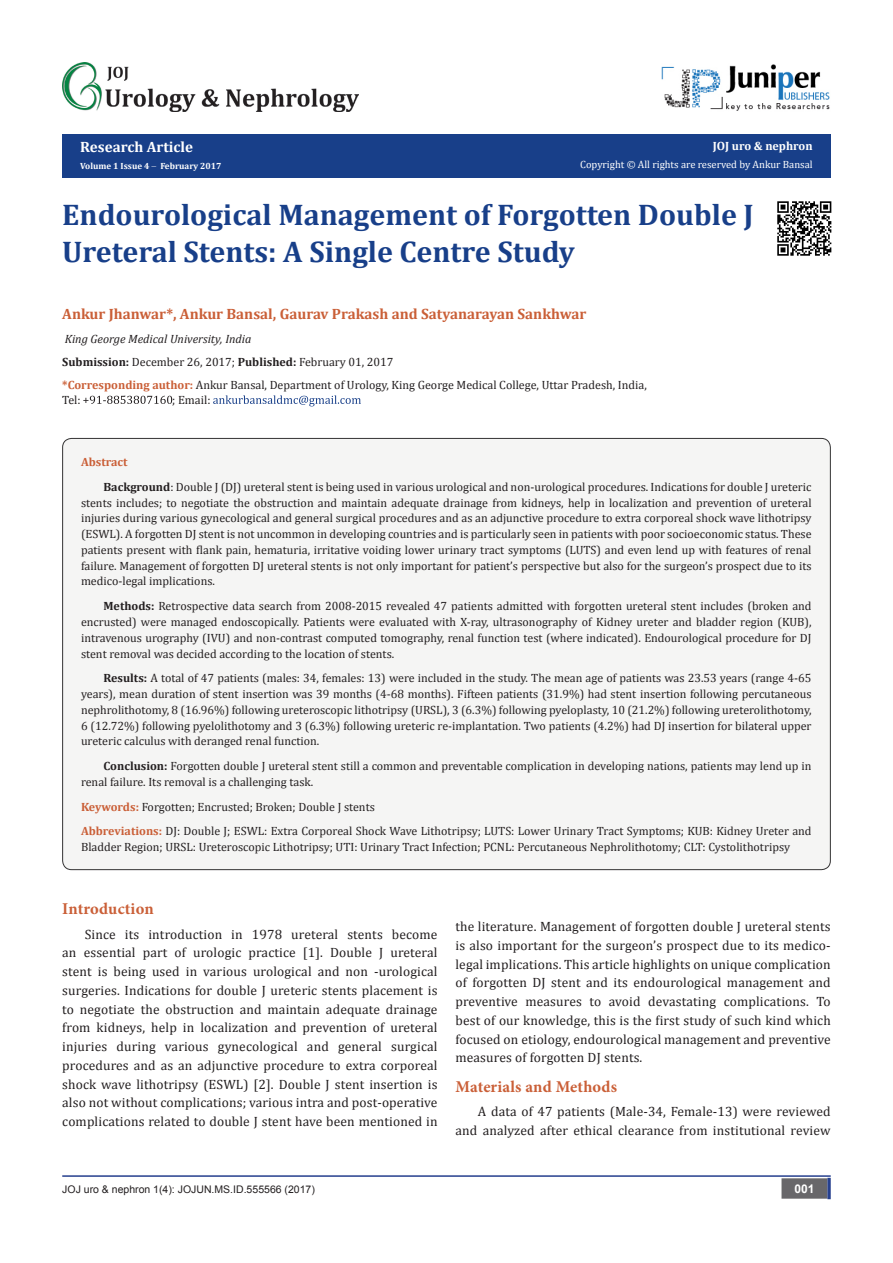
<style>
.page{position:relative;width:893px;height:1263px;background:#fff}
.page>*{position:absolute;margin:0;border:0;box-sizing:border-box;transform-origin:0 0}
.t1{font:700 30px/37.5px "Cambria";color:#183f89}
.No_Spacing{font:700 16.5px "Minion Pro";letter-spacing:.01em;color:#ca5f37}
.t2{font:700 15px "Cambria";color:#ca5f37}
.t3{font:700 15px "Cambria";color:#fff}
.No_Spacing-2{font:13.5px/18.8px "Cambria";letter-spacing:.01em;color:#231f20;text-align:justify}
.t4{font:12px/15.8px "Cambria";color:#231f20}
.t5{font:italic 12px "Cambria";color:#231f20}
.t6{font:700 12px "Cambria";color:#fff}
.t7{font:700 12px "Cambria";color:#ca5f37}
.t8{font:700 12px "Arial";color:#fff}
.t9{font:10.5px "Cambria";color:#fff}
.t10{font:10.5px "Arial";color:#231f20}
.t11{font:700 9px "Cambria";color:#fff}
.s1{font-weight:700}
.s2{font-weight:700;color:#ca5f37}
</style>
<div class="page">
<div style="left:62px;top:134px;width:769px;height:44px;background:#183f89"></div>
<svg style="left:83px;top:395px;width:89px;height:9px"></svg>
<svg style="left:213px;top:395px;width:148px;height:11px"></svg>
<hr style="left:62px;top:1175px;width:769px;height:2px;background:#253f8e">
<div style="left:782px;top:1179px;width:45px;height:19px;background:#68676a"></div>
<div style="left:781px;top:1178px;width:46px;height:21px;border:2px solid #68676a"></div>
<svg style="left:827px;top:1178px;width:4px;height:21px"></svg>
<div style="left:63px;top:438px;width:767px;height:432px;background:#f5f5f4;border-radius:9px"></div>
<img style="left:662px;top:64px;width:168px;height:47px">
<img style="left:62px;top:62px;width:297px;height:49px">
<img style="left:777px;top:201px;width:55px;height:55px">
<p class="t3" style="left:80px;top:136px;width:114px">Research Article</p>
<p class="t11" style="left:80px;top:159px;width:143px">Volume 1 Issue 4 February 2017</p>
<p class="t6" style="left:713px;top:137px;width:102px">JOJ uro &amp; nephron</p>
<p class="t9" style="left:580px;top:159px;width:234px">Copyright © All rights are reserved by Ankur Bansal</p>
<p class="t1" style="left:62px;top:195px;width:693px">Endourological Management of Forgotten Double J<br>Ureteral Stents: A Single Centre Study</p>
<p class="t2" style="left:62px;top:303px;width:526px">Ankur Jhanwar*, Ankur Bansal, Gaurav Prakash and Satyanarayan Sankhwar</p>
<p class="t5" style="left:65px;top:330px;width:188px">King George Medical University, India</p>
<p class="t4" style="left:62px;top:354px;width:333px"><span class="s1">Submission:</span> December 26, 2017; <span class="s1">Published:</span> February 01, 2017</p>
<p class="t4" style="left:62px;top:378px;width:586px;line-height:14.4px"><span class="s2">*Corresponding author:</span> Ankur Bansal, Department of Urology, King George Medical College, Uttar Pradesh, India,<br>Tel:</p>
<p class="t4" style="left:172px;top:392px;width:40px">; Email:</p>
<p class="t7" style="left:81px;top:454px;width:48px">Abstract</p>
<p class="t4" style="left:81px;top:479px;width:732px;text-align:justify;text-indent:22px"><span class="s1">Background</span>: Double J (DJ) ureteral stent is being used in various urological and non-urological procedures. Indications for double J ureteric stents includes; to negotiate the obstruction and maintain adequate drainage from kidneys, help in localization and prevention of ureteral injuries during various gynecological and general surgical procedures and as an adjunctive procedure to extra corporeal shock wave lithotripsy (ESWL). A forgotten DJ stent is not uncommon in developing countries and is particularly seen in patients with poor socioeconomic status. These patients present with flank pain, hematuria, irritative voiding lower urinary tract symptoms (LUTS) and even lend up with features of renal failure. Management of forgotten DJ ureteral stents is not only important for patient’s perspective but also for the surgeon’s prospect due to its medico-legal implications.</p>
<p class="t4" style="left:81px;top:598px;width:732px;text-align:justify;text-indent:22px"><span class="s1">Methods:</span> Retrospective data search from 2008-2015 revealed 47 patients admitted with forgotten ureteral stent includes (broken and encrusted) were managed endoscopically. Patients were evaluated with X-ray, ultrasonography of Kidney ureter and bladder region (KUB), intravenous urography (IVU) and non-contrast computed tomography, renal function test (where indicated). Endourological procedure for DJ stent removal was decided according to the location of stents.</p>
<p class="t4" style="left:81px;top:670px;width:732px;text-align:justify;text-indent:22px"><span class="s1">Results:</span> A total of 47 patients (males: 34, females: 13) were included in the study. The mean age of patients was 23.53 years (range 4-65 years), mean duration of stent insertion was 39 months (4-68 months). Fifteen patients (31.9%) had stent insertion following percutaneous nephrolithotomy, 8 (16.96%) following ureteroscopic lithotripsy (URSL), 3 (6.3%) following pyeloplasty, 10 (21.2%) following ureterolithotomy, 6 (12.72%) following pyelolithotomy and 3 (6.3%) following ureteric re-implantation. Two patients (4.2%) had DJ insertion for bilateral upper ureteric calculus with deranged renal function.</p>
<p class="t4" style="left:81px;top:758px;width:732px;text-indent:22px"><span class="s1">Conclusion:</span> Forgotten double J ureteral stent still a common and preventable complication in developing nations, patients may lend up in renal failure. Its removal is a challenging task.</p>
<p class="t4" style="left:81px;top:798px;width:295px"><span class="s2">Keywords:</span> Forgotten; Encrusted; Broken; Double J stents</p>
<p class="t4" style="left:81px;top:823px;width:732px"><span class="s2">Abbreviations:</span> DJ: Double J; ESWL: Extra Corporeal Shock Wave Lithotripsy; LUTS: Lower Urinary Tract Symptoms; KUB: Kidney Ureter and<br>Bladder Region; URSL: Ureteroscopic Lithotripsy; UTI: Urinary Tract Infection; PCNL: Percutaneous Nephrolithotomy; CLT: Cystolithotripsy</p>
<p class="No_Spacing" style="left:62px;top:897px;width:93px">Introduction</p>
<p class="No_Spacing-2" style="left:62px;top:924px;width:377px;text-indent:22px">Since its introduction in 1978 ureteral stents become an essential part of urologic practice [1]. Double J ureteral stent is being used in various urological and non -urological surgeries. Indications for double J ureteric stents placement is to negotiate the obstruction and maintain adequate drainage from kidneys, help in localization and prevention of ureteral injuries during various gynecological and general surgical procedures and as an adjunctive procedure to extra corporeal shock wave lithotripsy (ESWL) [2]. Double J stent insertion is also not without complications; various intra and post-operative complications related to double J stent have been mentioned in</p>
<p class="No_Spacing-2" style="left:455px;top:917px;width:377px">the literature. Management of forgotten double J ureteral stents is also important for the surgeon’s prospect due to its medico&shy;legal implications. This article highlights on unique complication of forgotten DJ stent and its endourological management and preventive measures to avoid devastating complications. To best of our knowledge, this is the first study of such kind which focused on etiology, endourological management and preventive measures of forgotten DJ stents.</p>
<p class="No_Spacing" style="left:455px;top:1075px;width:163px">Materials and Methods</p>
<p class="No_Spacing-2" style="left:455px;top:1102px;width:377px;text-align:right">A data of 47 patients (Male-34, Female-13) were reviewed and analyzed after ethical clearance from institutional review</p>
<p class="t10" style="left:62px;top:1182px;width:254px">JOJ uro &amp; nephron 1(4): JOJUN.MS.ID.555566 (2017)</p>
<p class="t8" style="left:794px;top:1181px;width:22px">001</p>
</div>
